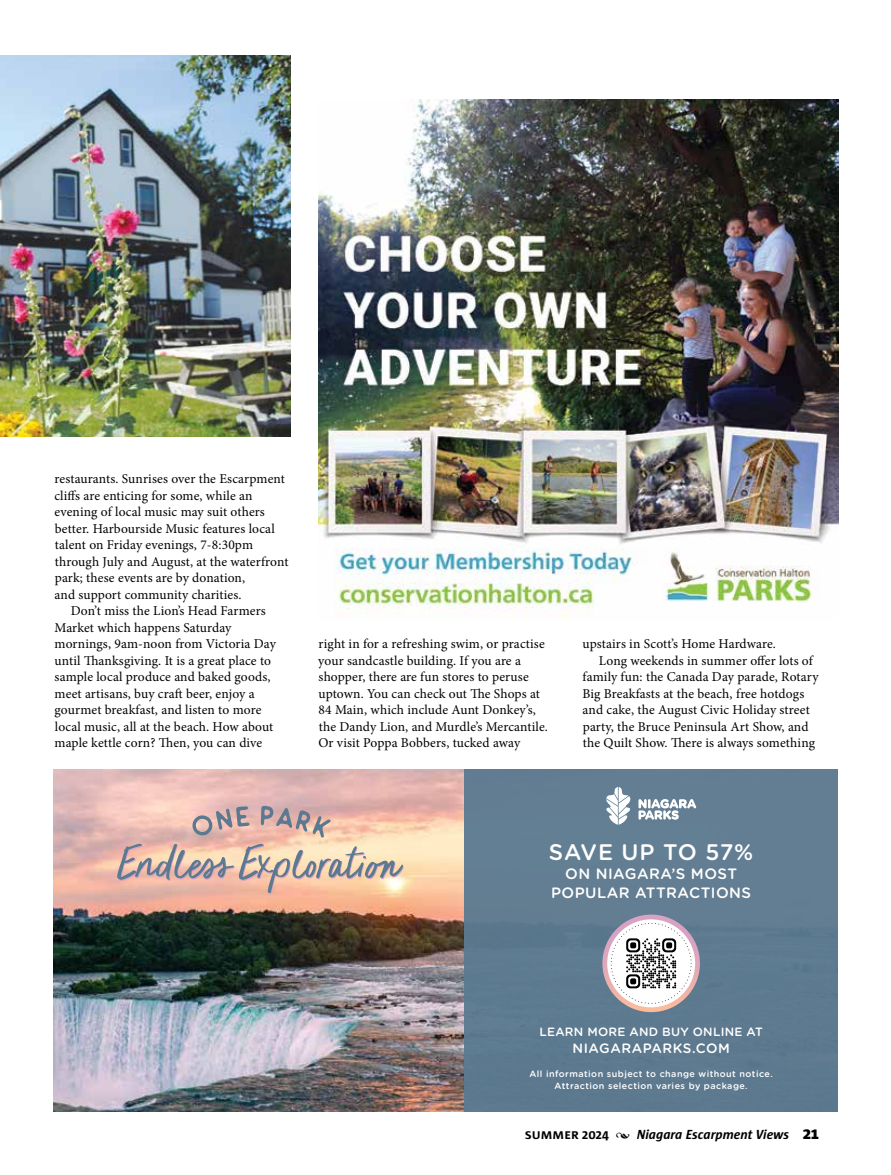
<style>
.page{position:relative;width:891px;height:1175px;background:#fff}
.page>*{position:absolute;margin:0;border:0;box-sizing:border-box;transform-origin:0 0}
.t1{font:500 22.5px "Gotham Rounded";letter-spacing:.02em;color:#fff}
.t2{font:500 15px/19.2px "Gotham Rounded";letter-spacing:.03em;color:#fff;text-align:center}
.t3{font:13.5px/16.5px "Minion Pro";letter-spacing:.01em;color:#000}
.t4{font:italic 700 13.5px "Sun";color:#000}
.t5{font:500 13.5px "Gotham Rounded";letter-spacing:.04em;color:#fff}
.t6{font:500 12px "Gotham Rounded";letter-spacing:.02em;color:#fff}
.t7{font:500 9px/12px "Gotham Rounded";letter-spacing:.05em;color:#fff;text-align:center}
.s1{font-style:normal}
.s2{font-family:"Minion Pro";font-weight:400;font-style:normal}
.s3{font-weight:800;font-style:normal;font-size:16.5px}
</style>
<div class="page">
<img style="left:0;top:55px;width:291px;height:381px">
<img style="left:318px;top:99px;width:520px;height:519px">
<img style="left:53px;top:770px;width:411px;height:342px">
<svg style="left:117px;top:843px;width:287px;height:51px"></svg>
<svg style="left:192px;top:806px;width:58px;height:29px"></svg>
<svg style="left:261px;top:806px;width:70px;height:31px"></svg>
<div style="left:464px;top:770px;width:374px;height:342px;background:#5b7a91"></div>
<svg style="left:602px;top:914px;width:98px;height:98px"></svg>
<div style="left:607px;top:919px;width:88px;height:88px;background:#fff;border-radius:50%"></div>
<svg style="left:611px;top:923px;width:81px;height:80px"></svg>
<svg style="left:638px;top:799px;width:58px;height:20px"></svg>
<svg style="left:606px;top:787px;width:25px;height:37px"></svg>
<p class="t3" style="left:55px;top:471px;width:232px">restaurants. Sunrises over the Escarpment</p>
<p class="t3" style="left:54px;top:487px;width:200px">cliffs are enticing for some, while an</p>
<p class="t3" style="left:54px;top:503px;width:212px">evening of local music may suit others</p>
<p class="t3" style="left:55px;top:520px;width:221px">better. Harbourside Music features local</p>
<p class="t3" style="left:55px;top:536px;width:200px">talent on Friday evenings, 7-8:30pm</p>
<p class="t3" style="left:55px;top:553px;width:235px">through July and August, at the waterfront</p>
<p class="t3" style="left:55px;top:569px;width:192px">park; these events are by donation,</p>
<p class="t3" style="left:55px;top:586px;width:189px">and support community charities.</p>
<p class="t3" style="left:71px;top:602px;width:196px">Don’t miss the Lion’s Head Farmers</p>
<p class="t3" style="left:54px;top:619px;width:178px">Market which happens Saturday</p>
<p class="t3" style="left:55px;top:635px;width:223px">mornings, 9am-noon from Victoria Day</p>
<p class="t3" style="left:55px;top:652px;width:218px">until Thanksgiving. It is a great place to</p>
<p class="t3" style="left:55px;top:668px;width:217px">sample local produce and baked goods,</p>
<p class="t3" style="left:55px;top:685px;width:202px">meet artisans, buy craft beer, enjoy a</p>
<p class="t3" style="left:55px;top:701px;width:208px">gourmet breakfast, and listen to more</p>
<p class="t3" style="left:55px;top:718px;width:220px">local music, all at the beach. How about</p>
<p class="t3" style="left:55px;top:734px;width:209px">maple kettle corn? Then, you can dive</p>
<p class="t3" style="left:318px;top:636px;width:231px">right in for a refreshing swim, or practise your sandcastle building. If you are a shopper, there are fun stores to peruse uptown. You can check out The Shops at 84 Main, which include Aunt Donkey’s, the Dandy Lion, and Murdle’s Mercantile.<br>Or visit Poppa Bobbers, tucked away</p>
<p class="t3" style="left:583px;top:635px;width:195px">upstairs in Scott’s Home Hardware.</p>
<p class="t3" style="left:599px;top:652px;width:215px">Long weekends in summer offer lots of</p>
<p class="t3" style="left:583px;top:668px;width:238px">family fun: the Canada Day parade, Rotary</p>
<p class="t3" style="left:582px;top:685px;width:223px">Big Breakfasts at the beach, free hotdogs</p>
<p class="t3" style="left:583px;top:701px;width:229px">and cake, the August Civic Holiday street</p>
<p class="t3" style="left:583px;top:718px;width:227px">party, the Bruce Peninsula Art Show, and</p>
<p class="t3" style="left:583px;top:734px;width:234px">the Quilt Show. There is always something</p>
<h1 class="t1" style="left:549px;top:835px;width:206px">SAVE UP TO 57%</h1>
<p class="t2" style="left:551px;top:863px;width:202px">ON NIAGARA’S MOST<br>POPULAR ATTRACTIONS</p>
<p class="t6" style="left:539px;top:1023px;width:225px">LEARN MORE AND BUY ONLINE AT</p>
<p class="t5" style="left:573px;top:1038px;width:159px">NIAGARAPARKS.COM</p>
<p class="t7" style="left:530px;top:1067px;width:245px">All information subject to change without notice.<br>Attraction selection varies by package.</p>
<p class="t4" style="left:525px;top:1126px;width:296px"><span class="s1">summer 2024</span> <span class="s2">•</span> Niagara Escarpment Views <span class="s3">21</span></p>
</div>
